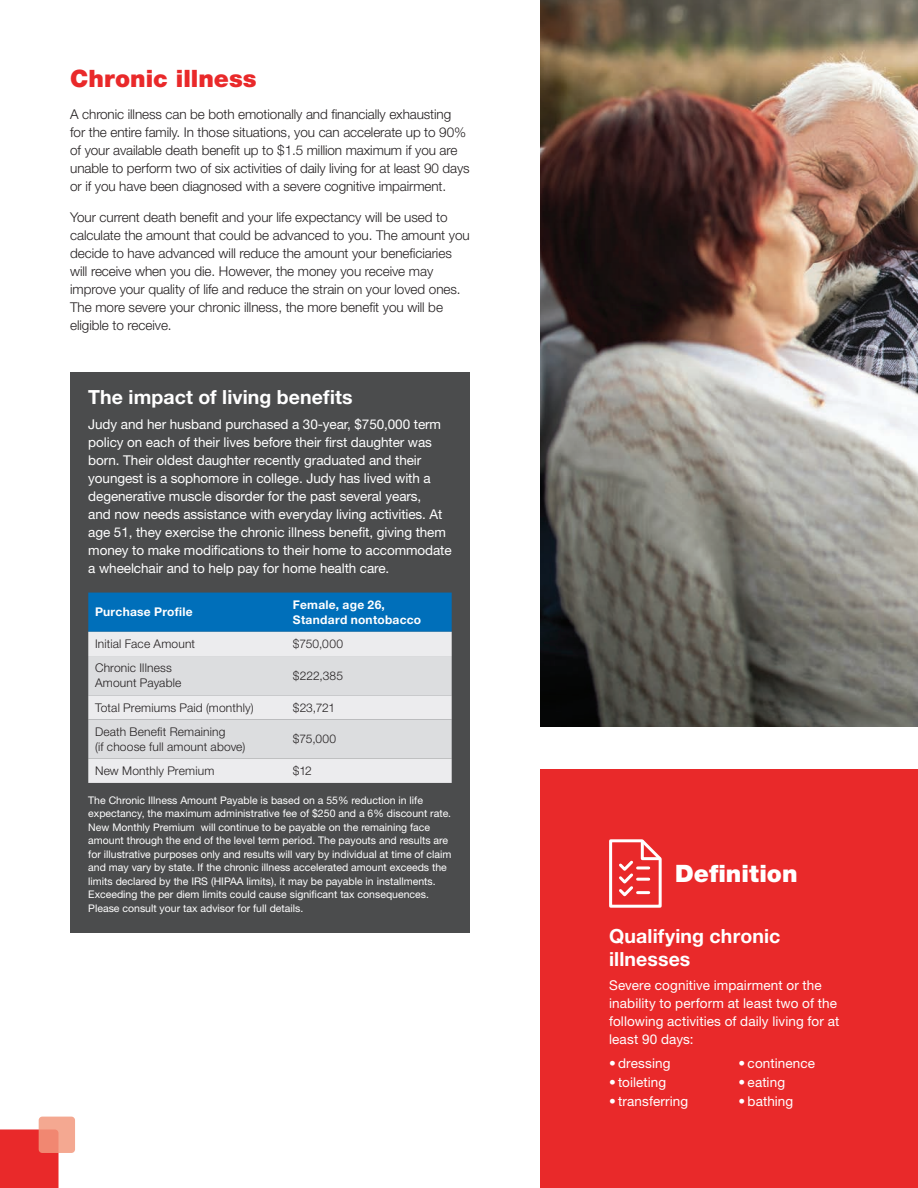
<style>
.page{position:relative;width:918px;height:1188px;background:#fff}
.page>*{position:absolute;margin:0;border:0;box-sizing:border-box;transform-origin:0 0}
.Section_Title{font:900 24px "Helvetica Neue LT Std";color:#e9292a}
.Section_Title-2{font:900 24px "Helvetica Neue LT Std";color:#fff}
.subhead{font:700 19.5px/22.5px "Helvetica Neue LT Std";letter-spacing:.005em;color:#fff}
.Body_copy_9{font:300 13.5px/18px "Helvetica Neue LT Std";letter-spacing:-.005em;color:#231f20}
.Body_copy_9-2{font:13.5px/18px "Helvetica Neue LT Std";letter-spacing:-.005em;color:#fff}
.t1{font:300 12px/15px "Helvetica Neue LT Std";letter-spacing:.015em;color:#231f20}
.t2{font:700 12px/15px "Helvetica Neue LT Std";letter-spacing:.02em;color:#fff}
.t3{font:10.5px/13.5px "Helvetica Neue LT Std";color:#fff}
</style>
<div class="page">
<div style="left:540px;top:770px;width:378px;height:418px;background:#e9292a"></div>
<svg style="left:609px;top:839px;width:53px;height:69px"></svg>
<div style="left:70px;top:372px;width:400px;height:561px;background:#4b4c4d"></div>
<div style="left:88px;top:593px;width:364px;height:39px;background:#006fba"></div>
<div style="left:88px;top:632px;width:364px;height:151px;background:#ececee"></div>
<svg style="left:88px;top:656px;width:364px;height:103px;background:#dedfe1"></svg>
<img style="left:540px;top:0;width:378px;height:726px">
<div style="left:0;top:1129px;width:59px;height:59px;background:#e9292a"></div>
<svg style="left:39px;top:1117px;width:36px;height:36px"></svg>
<p class="Section_Title" style="left:70px;top:64px;width:188px">Chronic illness</p>
<p class="Body_copy_9" style="left:70px;top:105px;width:401px">A chronic illness can be both emotionally and financially exhausting<br>for the entire family. In those situations, you can accelerate up to 90% of your available death benefit up to $1.5 million maximum if you are unable to perform two of six activities of daily living for at least 90 days or if you have been diagnosed with a severe cognitive impairment.</p>
<p class="Body_copy_9" style="left:70px;top:208px;width:401px">Your current death benefit and your life expectancy will be used to calculate the amount that could be advanced to you. The amount you decide to have advanced will reduce the amount your beneficiaries will receive when you die. However, the money you receive may improve your quality of life and reduce the strain on your loved ones.<br>The more severe your chronic illness, the more benefit you will be eligible to receive.</p>
<p class="subhead" style="left:88px;top:386px;width:266px">The impact of living benefits</p>
<p class="Body_copy_9-2" style="left:88px;top:415px;width:365px">Judy and her husband purchased a 30-year, $750,000 term policy on each of their lives before their first daughter was born. Their oldest daughter recently graduated and their youngest is a sophomore in college. Judy has lived with a degenerative muscle disorder for the past several years,<br>and now needs assistance with everyday living activities. At age 51, they exercise the chronic illness benefit, giving them money to make modifications to their home to accommodate a wheelchair and to help pay for home health care.</p>
<p class="t2" style="left:95px;top:604px;width:99px">Purchase Profile</p>
<p class="t2" style="left:293px;top:597px;width:130px">Female, age 26,<br>Standard nontobacco</p>
<p class="t1" style="left:95px;top:636px;width:102px">Initial Face Amount</p>
<p class="t1" style="left:293px;top:636px;width:52px">$750,000</p>
<p class="t1" style="left:95px;top:660px;width:88px">Chronic Illness<br>Amount Payable</p>
<p class="t1" style="left:293px;top:668px;width:52px">$222,385</p>
<p class="t1" style="left:95px;top:700px;width:160px">Total Premiums Paid (monthly)</p>
<p class="t1" style="left:293px;top:700px;width:44px">$23,721</p>
<p class="t1" style="left:95px;top:724px;width:132px">Death Benefit Remaining</p>
<p class="t1" style="left:95px;top:739px;width:152px">(if choose full amount above)</p>
<p class="t1" style="left:293px;top:731px;width:45px">$75,000</p>
<p class="t1" style="left:95px;top:763px;width:121px">New Monthly Premium</p>
<p class="t1" style="left:293px;top:763px;width:21px">$12</p>
<p class="t3" style="left:88px;top:793px;width:365px">The Chronic Illness Amount Payable is based on a 55% reduction in life expectancy, the maximum administrative fee of $250 and a 6% discount rate.<br>New Monthly Premium will continue to be payable on the remaining face amount through the end of the level term period. The payouts and results are for illustrative purposes only and results will vary by individual at time of claim and may vary by state. If the chronic illness accelerated amount exceeds the limits declared by the IRS (HIPAA limits), it may be payable in installments.<br>Exceeding the per diem limits could cause significant tax consequences.<br>Please consult your tax advisor for full details.</p>
<p class="Section_Title-2" style="left:675px;top:859px;width:124px">Definition</p>
<p class="subhead" style="left:609px;top:925px;width:173px">Qualifying chronic illnesses</p>
<p class="Body_copy_9-2" style="left:609px;top:976px;width:232px">Severe cognitive impairment or the inability to perform at least two of the following activities of daily living for at least 90 days:</p>
<p class="Body_copy_9-2" style="left:609px;top:1054px;width:63px">• dressing</p>
<p class="Body_copy_9-2" style="left:609px;top:1073px;width:59px">• toileting</p>
<p class="Body_copy_9-2" style="left:609px;top:1092px;width:81px">• transferring</p>
<p class="Body_copy_9-2" style="left:739px;top:1054px;width:78px">• continence</p>
<p class="Body_copy_9-2" style="left:739px;top:1073px;width:48px">• eating</p>
<p class="Body_copy_9-2" style="left:739px;top:1092px;width:56px">• bathing</p>
</div>
